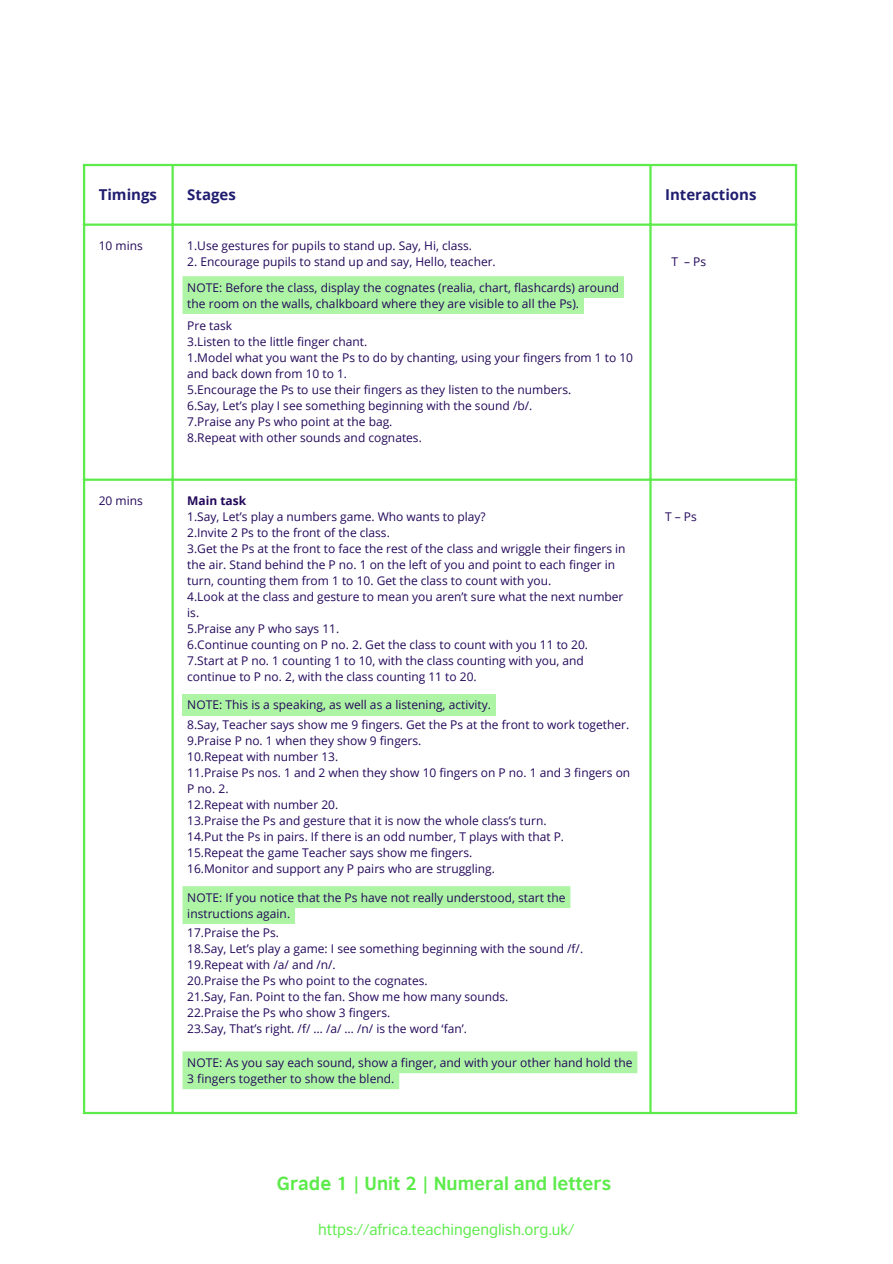
<style>
.page{position:relative;width:893px;height:1264px;background:#fff}
.page>*{position:absolute;margin:0;border:0;box-sizing:border-box;transform-origin:0 0}
.t1{font:700 18px "British Council Sans";color:#5deb4b}
.t2{font:15px "British Council Sans";color:#5deb4b}
.t3{font:700 15px "Open Sans";color:#211d70}
.t4{font:12px/16px "Open Sans";color:#23085a}
.t5{font:700 12px "Open Sans";color:#23085a}
</style>
<div class="page">
<hr style="left:83px;top:166px;width:2px;height:945px;background:#5deb4b">
<hr style="left:171px;top:166px;width:3px;height:945px;background:#5deb4b">
<hr style="left:649px;top:166px;width:2px;height:945px;background:#5deb4b">
<hr style="left:794px;top:166px;width:3px;height:945px;background:#5deb4b">
<hr style="left:83px;top:164px;width:714px;height:2px;background:#5deb4b">
<hr style="left:83px;top:223px;width:714px;height:3px;background:#5deb4b">
<hr style="left:83px;top:478px;width:714px;height:3px;background:#5deb4b">
<hr style="left:83px;top:1111px;width:714px;height:3px;background:#5deb4b">
<div style="left:182px;top:276px;width:442px;height:38px;background:#adf4a4"></div>
<svg style="left:182px;top:1051px;width:455px;height:38px"></svg>
<svg style="left:182px;top:886px;width:388px;height:38px"></svg>
<div style="left:182px;top:693px;width:314px;height:22px;background:#adf4a4"></div>
<p class="t3" style="left:99px;top:184px;width:60px">Timings</p>
<p class="t3" style="left:187px;top:184px;width:50px">Stages</p>
<p class="t3" style="left:665px;top:184px;width:93px">Interactions</p>
<p class="t4" style="left:99px;top:237px;width:46px">10 mins</p>
<p class="t4" style="left:187px;top:237px;width:286px">1.Use gestures for pupils to stand up. Say, Hi, class.</p>
<p class="t4" style="left:187px;top:253px;width:310px">2. Encourage pupils to stand up and say, Hello, teacher.</p>
<p class="t4" style="left:671px;top:253px;width:36px">T – Ps</p>
<p class="t4" style="left:187px;top:279px;width:433px">NOTE: Before the class, display the cognates (realia, chart, flashcards) around the room on the walls, chalkboard where they are visible to all the Ps).</p>
<p class="t4" style="left:187px;top:317px;width:447px">Pre task<br>3.Listen to the little finger chant.<br>1.Model what you want the Ps to do by chanting, using your fingers from 1 to 10 and back down from 10 to 1.<br>5.Encourage the Ps to use their fingers as they listen to the numbers.<br>6.Say, Let’s play I see something beginning with the sound /b/.<br>7.Praise any Ps who point at the bag.<br>8.Repeat with other sounds and cognates.</p>
<p class="t4" style="left:99px;top:492px;width:46px">20 mins</p>
<p class="t5" style="left:187px;top:492px;width:61px">Main task</p>
<p class="t4" style="left:187px;top:508px;width:440px">1.Say, Let’s play a numbers game. Who wants to play?<br>2.Invite 2 Ps to the front of the class.<br>3.Get the Ps at the front to face the rest of the class and wriggle their fingers in the air. Stand behind the P no. 1 on the left of you and point to each finger in turn, counting them from 1 to 10. Get the class to count with you.<br>4.Look at the class and gesture to mean you aren’t sure what the next number is.<br>5.Praise any P who says 11.<br>6.Continue counting on P no. 2. Get the class to count with you 11 to 20.<br>7.Start at P no. 1 counting 1 to 10, with the class counting with you, and continue to P no. 2, with the class counting 11 to 20.</p>
<p class="t4" style="left:187px;top:716px;width:444px">8.Say, Teacher says show me 9 fingers. Get the Ps at the front to work together.<br>9.Praise P no. 1 when they show 9 fingers.<br>10.Repeat with number 13.<br>11.Praise Ps nos. 1 and 2 when they show 10 fingers on P no. 1 and 3 fingers on P no. 2.<br>12.Repeat with number 20.<br>13.Praise the Ps and gesture that it is now the whole class’s turn.<br>14.Put the Ps in pairs. If there is an odd number, T plays with that P.<br>15.Repeat the game Teacher says show me fingers.<br>16.Monitor and support any P pairs who are struggling.</p>
<p class="t4" style="left:187px;top:696px;width:305px">NOTE: This is a speaking, as well as a listening, activity.</p>
<p class="t4" style="left:187px;top:888px;width:380px">NOTE: If you notice that the Ps have not really understood, start the instructions again.</p>
<p class="t4" style="left:187px;top:924px;width:397px">17.Praise the Ps.<br>18.Say, Let’s play a game: I see something beginning with the sound /f/.<br>19.Repeat with /a/ and /n/.<br>20.Praise the Ps who point to the cognates.<br>21.Say, Fan. Point to the fan. Show me how many sounds.<br>22.Praise the Ps who show 3 fingers.<br>23.Say, That’s right. /f/ … /a/ … /n/ is the word ‘fan’.</p>
<p class="t4" style="left:187px;top:1054px;width:446px">NOTE: As you say each sound, show a finger, and with your other hand hold the<br>3 fingers together to show the blend.</p>
<p class="t4" style="left:665px;top:508px;width:33px">T – Ps</p>
<h1 class="t1" style="left:277px;top:1171px;width:336px">Grade 1 | Unit 2 | Numeral and letters</h1>
<p class="t2" style="left:318px;top:1219px;width:258px">https://africa.teachingenglish.org.uk/</p>
</div>
